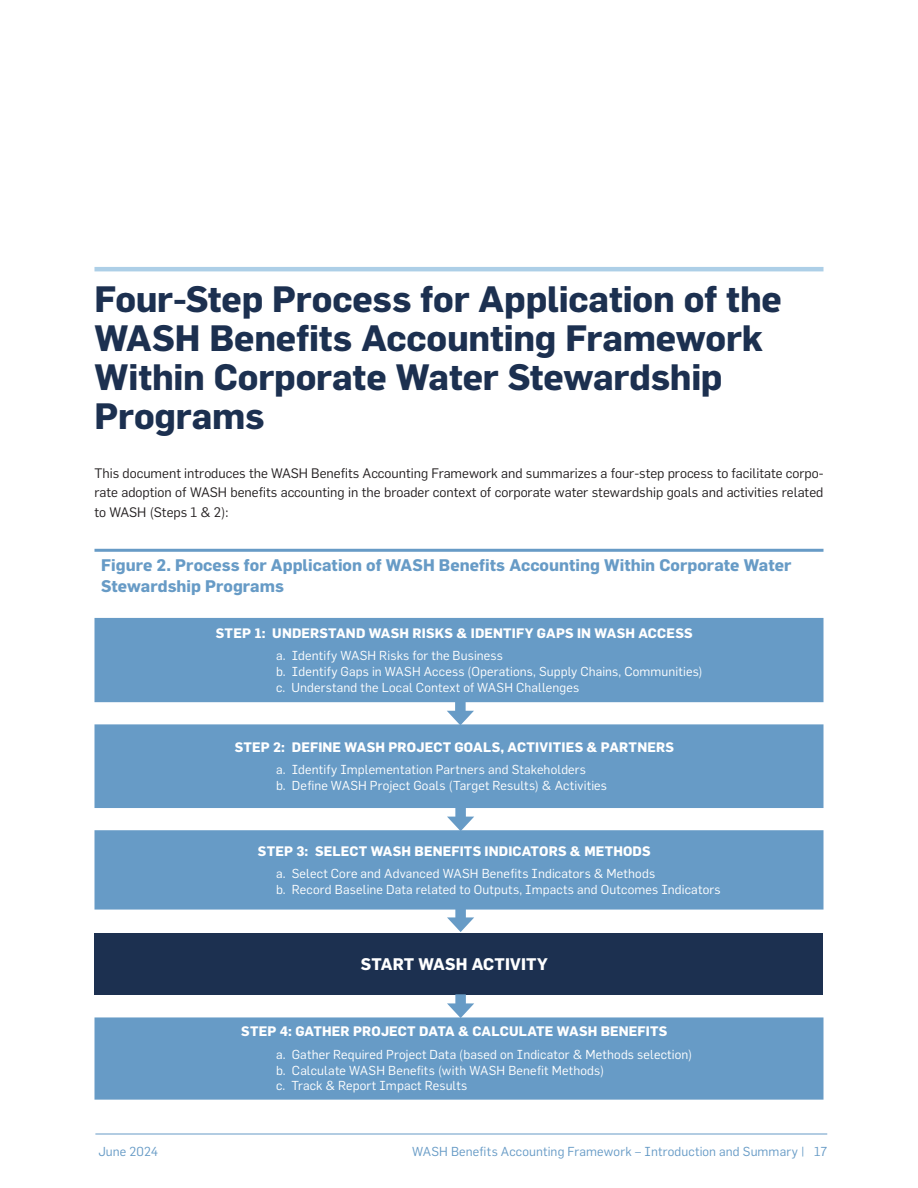
<style>
.page{position:relative;width:918px;height:1188px;background:#fff}
.page>*{position:absolute;margin:0;border:0;box-sizing:border-box;transform-origin:0 0}
.t1{font:700 36px/39px "Flama";letter-spacing:-.005em;color:#1c3050}
.t2{font:700 16.5px/21px "Flama";letter-spacing:.005em;color:#679bc6}
.t3{font:700 16.5px "Flama";letter-spacing:.01em;color:#fff}
.t4{font:13.5px/19.5px "Flama";color:#231f20;text-align:justify}
.t5{font:700 13.5px "Flama";letter-spacing:.01em;color:#fff}
.t6{font:12.75px/15.8px "Flama";letter-spacing:.015em;color:#fff}
.t7{font:12.75px "Flama";letter-spacing:.01em;color:#679bc6}
</style>
<div class="page">
<hr style="left:95px;top:1134px;width:732px;height:1px;background:#679bc6">
<hr style="left:94px;top:267px;width:730px;height:4px;background:#adcfe7">
<hr style="left:94px;top:549px;width:730px;height:3px;background:#679bc6">
<svg style="left:94px;top:618px;width:730px;height:482px;fill:#679bc6"></svg>
<div style="left:94px;top:933px;width:730px;height:62px;background:#1c3050"></div>
<div style="left:455px;top:702px;width:11px;height:14px;background:#679bc6"></div>
<svg style="left:447px;top:711px;width:27px;height:14px"></svg>
<div style="left:455px;top:807px;width:11px;height:15px;background:#679bc6"></div>
<svg style="left:447px;top:817px;width:27px;height:14px"></svg>
<div style="left:455px;top:908px;width:11px;height:15px;background:#679bc6"></div>
<svg style="left:447px;top:917px;width:27px;height:15px"></svg>
<div style="left:455px;top:994px;width:11px;height:15px;background:#679bc6"></div>
<svg style="left:447px;top:1003px;width:27px;height:15px"></svg>
<h1 class="t1" style="left:94px;top:279px;width:689px">Four-Step Process for Application of the<br>WASH Benefits Accounting Framework<br>Within Corporate Water Stewardship<br>Programs</h1>
<p class="t4" style="left:94px;top:463px;width:731px">This document introduces the WASH Benefits Accounting Framework and summarizes a four-step process to facilitate corpo&shy;rate adoption of WASH benefits accounting in the broader context of corporate water stewardship goals and activities related to WASH (Steps 1 &amp; 2):</p>
<p class="t2" style="left:101px;top:554px;width:692px">Figure 2. Process for Application of WASH Benefits Accounting Within Corporate Water<br>Stewardship Programs</p>
<p class="t5" style="left:216px;top:625px;width:478px">STEP 1: UNDERSTAND WASH RISKS &amp; IDENTIFY GAPS IN WASH ACCESS</p>
<p class="t6" style="left:276px;top:648px;width:428px">a. Identify WASH Risks for the Business<br>b. Identify Gaps in WASH Access (Operations, Supply Chains, Communities) c. Understand the Local Context of WASH Challenges</p>
<p class="t5" style="left:235px;top:739px;width:441px">STEP 2: DEFINE WASH PROJECT GOALS, ACTIVITIES &amp; PARTNERS</p>
<p class="t6" style="left:276px;top:762px;width:333px">a. Identify Implementation Partners and Stakeholders<br>b. Define WASH Project Goals (Target Results) &amp; Activities</p>
<p class="t5" style="left:258px;top:843px;width:394px">STEP 3: SELECT WASH BENEFITS INDICATORS &amp; METHODS</p>
<p class="t6" style="left:276px;top:866px;width:446px">a. Select Core and Advanced WASH Benefits Indicators &amp; Methods<br>b. Record Baseline Data related to Outputs, Impacts and Outcomes Indicators</p>
<p class="t3" style="left:361px;top:954px;width:188px">START WASH ACTIVITY</p>
<p class="t5" style="left:241px;top:1023px;width:428px">STEP 4: GATHER PROJECT DATA &amp; CALCULATE WASH BENEFITS</p>
<p class="t6" style="left:276px;top:1046px;width:418px">a. Gather Required Project Data (based on Indicator &amp; Methods selection) b. Calculate WASH Benefits (with WASH Benefit Methods)<br>c. Track &amp; Report Impact Results</p>
<p class="t7" style="left:98px;top:1144px;width:61px">June 2024</p>
<p class="t7" style="left:412px;top:1144px;width:417px">WASH Benefits Accounting Framework – Introduction and Summary | 17</p>
</div>
